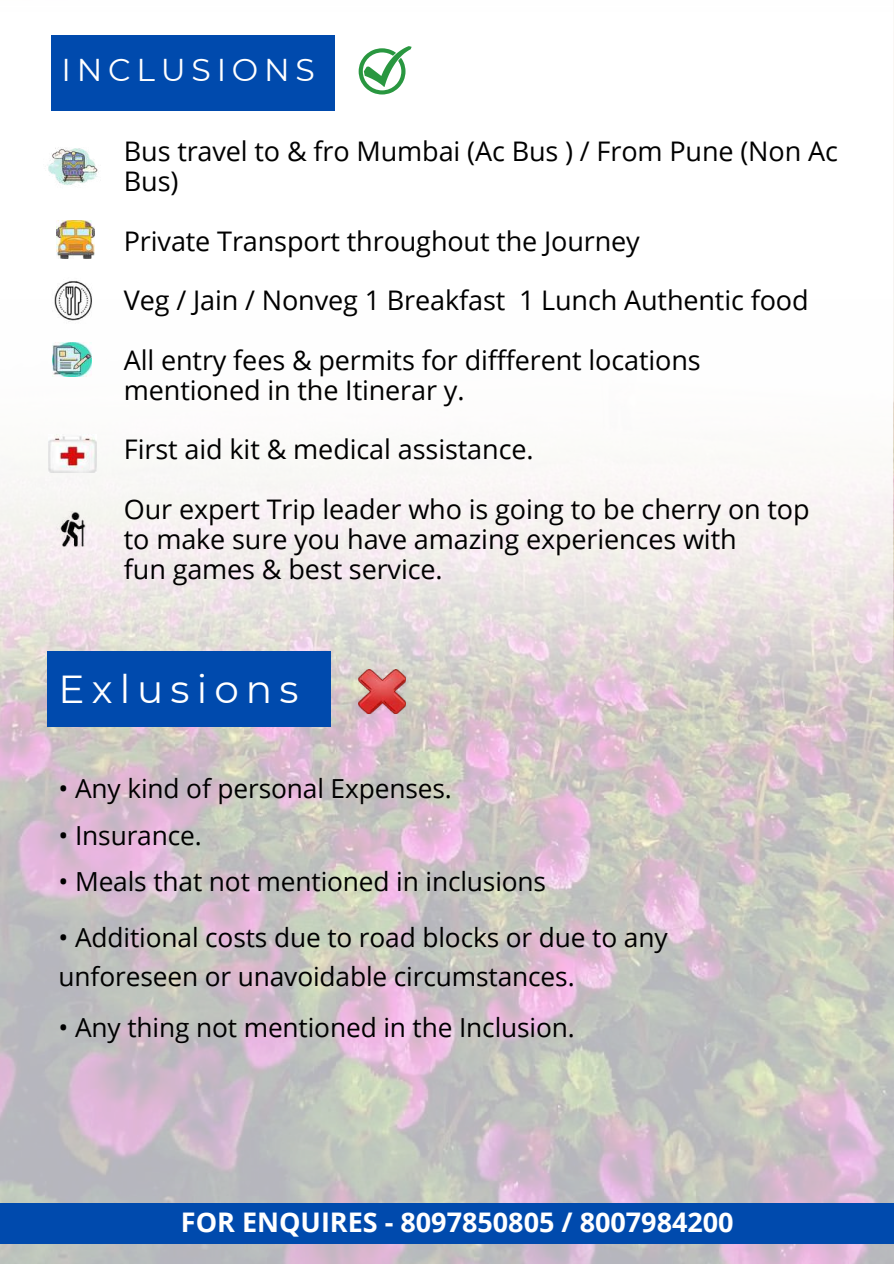
<style>
.page{position:relative;width:894px;height:1264px;background:#fff}
.page>*{position:absolute;margin:0;border:0;box-sizing:border-box;transform-origin:0 0}
.t1{font:39px "Montserrat";letter-spacing:.18em;color:#fff}
.t2{font:31.5px "Montserrat";letter-spacing:.18em;color:#fff}
.t3{font:27px/29.8px "Open Sans";letter-spacing:-.005em;color:#000}
.t4{font:700 27px "Open Sans";color:#fff}
.t5{font:26.25px/39.5px "Open Sans";letter-spacing:-.005em;color:#000}
</style>
<div class="page">
<img style="left:0;top:499px;width:893px;height:764px">
<img style="left:0;top:35px;width:892px;height:668px">
<div style="left:51px;top:35px;width:283px;height:76px;background:#004aad"></div>
<img style="left:57px;top:221px;width:37px;height:37px">
<img style="left:52px;top:277px;width:42px;height:47px">
<img style="left:52px;top:342px;width:40px;height:35px">
<img style="left:48px;top:434px;width:48px;height:38px">
<img style="left:57px;top:511px;width:35px;height:35px">
<img style="left:358px;top:669px;width:48px;height:44px">
<img style="left:43px;top:141px;width:57px;height:50px">
<svg style="left:358px;top:46px;width:53px;height:48px"></svg>
<div style="left:47px;top:651px;width:283px;height:76px;background:#004aad"></div>
<div style="left:0;top:1203px;width:893px;height:40px;background:#004aad"></div>
<p class="t2" style="left:62px;top:51px;width:255px">INCLUSIONS</p>
<p class="t3" style="left:124px;top:136px;width:715px">Bus travel to &amp; fro Mumbai (Ac Bus ) / From Pune (Non Ac<br>Bus)</p>
<p class="t3" style="left:124px;top:225px;width:517px">Private Transport throughout the Journey</p>
<p class="t3" style="left:124px;top:285px;width:686px">Veg / Jain / Nonveg 1 Breakfast 1 Lunch Authentic food</p>
<p class="t3" style="left:124px;top:344px;width:578px">All entry fees &amp; permits for diffferent locations mentioned in the Itinerar y.</p>
<p class="t3" style="left:124px;top:434px;width:411px">First aid kit &amp; medical assistance.</p>
<p class="t3" style="left:124px;top:493px;width:687px">Our expert Trip leader who is going to be cherry on top to make sure you have amazing experiences with<br>fun games &amp; best service.</p>
<h1 class="t1" style="left:59px;top:665px;width:241px">Exlusions</h1>
<p class="t5" style="left:59px;top:768px;width:394px">• Any kind of personal Expenses.</p>
<p class="t5" style="left:59px;top:814px;width:145px">• Insurance.</p>
<p class="t5" style="left:59px;top:861px;width:489px">• Meals that not mentioned in inclusions</p>
<p class="t5" style="left:59px;top:916px;width:610px">• Additional costs due to road blocks or due to any unforeseen or unavoidable circumstances.</p>
<p class="t5" style="left:59px;top:1007px;width:517px">• Any thing not mentioned in the Inclusion.</p>
<p class="t4" style="left:181px;top:1203px;width:554px">FOR ENQUIRES - 8097850805 / 8007984200</p>
</div>
